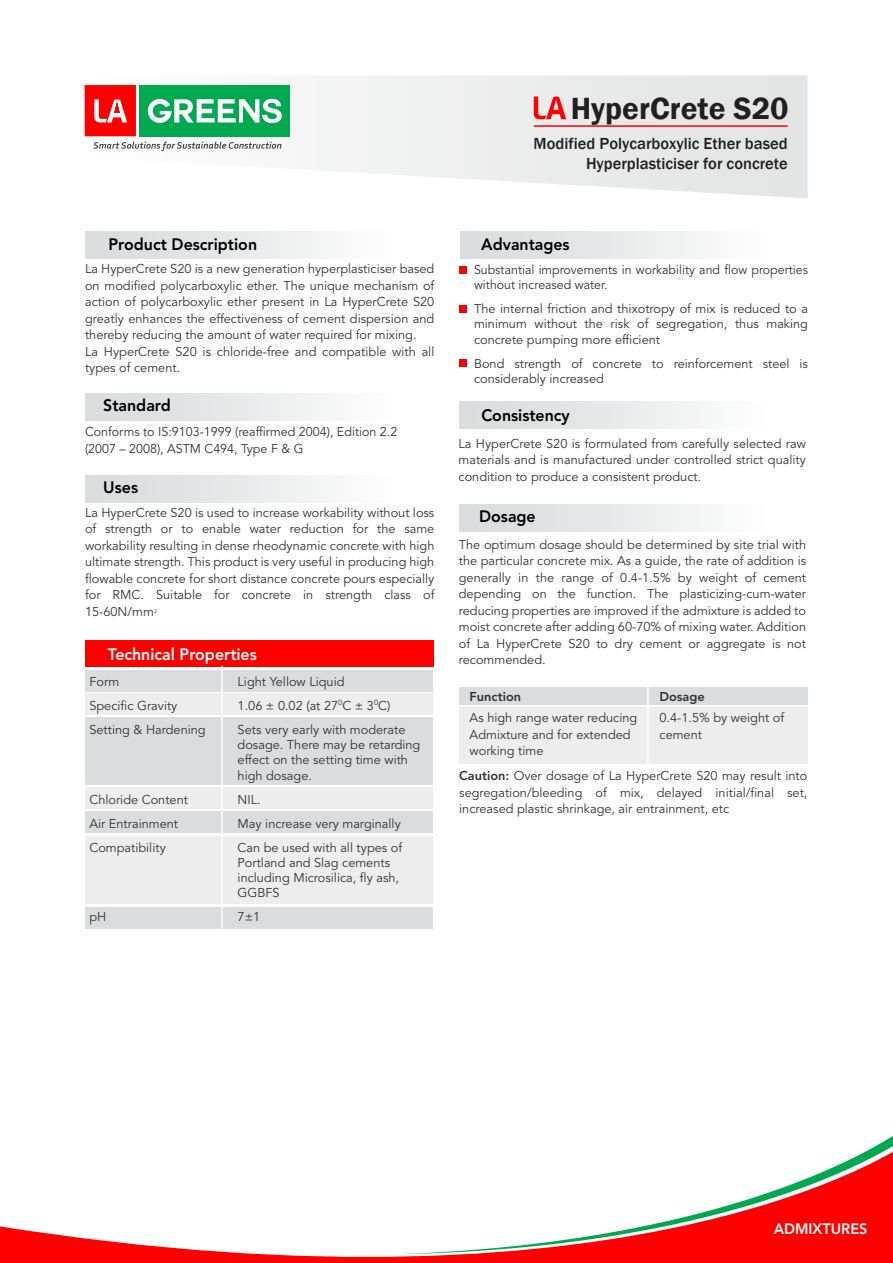
<style>
.page{position:relative;width:893px;height:1263px;background:#fff}
.page>*{position:absolute;margin:0;border:0;box-sizing:border-box;transform-origin:0 0}
.t1{font:600 31.5px "Franklin Gothic";color:#231f20}
.t2{font:500 16.5px/19.8px "Franklin Gothic";color:#231f20;text-align:right}
.t3{font:800 16.5px "Avenir LT Std";color:#000;scale:.96 1}
.t4{font:800 16.5px "Avenir LT Std";color:#fff;scale:.96 1}
.t5{font:800 15px "Avenir LT Std";color:#fff;scale:.96 1}
.t6{font:12.75px/16.5px "Avenir LT Std";color:#333}
.t7{font:800 12.75px "Avenir LT Std";color:#333}
.t8{font:5.25px "Avenir LT Std";color:#333}
.s1{font-weight:800}
</style>
<div class="page">
<svg style="left:0;top:1226px;width:893px;height:37px;fill:#f00"></svg>
<svg style="left:396px;top:1136px;width:497px;height:118px"></svg>
<svg style="left:85px;top:75px;width:723px;height:123px"></svg>
<hr style="left:534px;top:125px;width:254px;height:2px;background:#f00">
<svg style="left:534px;top:97px;width:32px;height:22px"></svg>
<svg style="left:85px;top:85px;width:51px;height:51px;background:#fe2121"></svg>
<div style="left:139px;top:85px;width:151px;height:51px;background:#00a84f"></div>
<svg style="left:148px;top:99px;width:134px;height:24px"></svg>
<svg style="left:93px;top:142px;width:188px;height:9px"></svg>
<div style="left:459px;top:402px;width:349px;height:27px;background:linear-gradient(to right,#d6d8da,#fff)"></div>
<div style="left:85px;top:475px;width:349px;height:27px;background:linear-gradient(to right,#d6d8da,#fff)"></div>
<div style="left:85px;top:393px;width:349px;height:27px;background:linear-gradient(to right,#d6d8da,#fff)"></div>
<div style="left:85px;top:232px;width:349px;height:27px;background:linear-gradient(to right,#d6d8da,#fff)"></div>
<div style="left:85px;top:640px;width:349px;height:27px;background:#f00"></div>
<div style="left:459px;top:687px;width:349px;height:17px;background:#dadcdd"></div>
<div style="left:459px;top:706px;width:349px;height:57px;background:#ededee"></div>
<hr style="left:647px;top:684px;width:2px;height:79px;background:#fff">
<div style="left:459px;top:504px;width:349px;height:27px;background:linear-gradient(to right,#d6d8da,#fff)"></div>
<div style="left:85px;top:788px;width:348px;height:21px;background:#ededee"></div>
<div style="left:85px;top:812px;width:348px;height:21px;background:#dadcdd"></div>
<div style="left:85px;top:670px;width:348px;height:21px;background:#dadcdd"></div>
<div style="left:85px;top:694px;width:348px;height:21px;background:#ededee"></div>
<div style="left:85px;top:717px;width:348px;height:68px;background:#dadcdd"></div>
<div style="left:85px;top:907px;width:348px;height:21px;background:#dadcdd"></div>
<div style="left:85px;top:836px;width:348px;height:68px;background:#ededee"></div>
<hr style="left:221px;top:666px;width:2px;height:262px;background:#fff">
<div style="left:460px;top:232px;width:349px;height:27px;background:linear-gradient(to right,#d6d8da,#fff)"></div>
<div style="left:459px;top:266px;width:8px;height:8px;background:#f00"></div>
<div style="left:459px;top:305px;width:8px;height:7px;background:#f00"></div>
<div style="left:459px;top:359px;width:8px;height:8px;background:#f00"></div>
<h1 class="t1" style="left:571px;top:89px;width:219px">HyperCrete S20</h1>
<p class="t2" style="left:534px;top:133px;width:256px">Modified Polycarboxylic Ether based<br>Hyperplasticiser for concrete</p>
<p class="t3" style="left:109px;top:234px;width:156px">Product Description</p>
<p class="t6" style="left:85px;top:261px;width:351px">La HyperCrete S20 is a new generation hyperplasticiser based on modified polycarboxylic ether. The unique mechanism of action of polycarboxylic ether present in La HyperCrete S20 greatly enhances the effectiveness of cement dispersion and thereby reducing the amount of water required for mixing.<br>La HyperCrete S20 is chloride-free and compatible with all types of cement.</p>
<p class="t3" style="left:103px;top:395px;width:72px">Standard</p>
<p class="t6" style="left:85px;top:424px;width:314px">Conforms to IS:9103-1999 (reaffirmed 2004), Edition 2.2 (2007 – 2008), ASTM C494, Type F &amp; G</p>
<p class="t3" style="left:103px;top:478px;width:38px">Uses</p>
<p class="t6" style="left:85px;top:504px;width:351px;text-align:justify">La HyperCrete S20 is used to increase workability without loss of strength or to enable water reduction for the same workability resulting in dense rheodynamic concrete with high ultimate strength. This product is very useful in producing high flowable concrete for short distance concrete pours especially for RMC. Suitable for concrete in strength class of 15-60N/mm</p>
<p class="t8" style="left:154px;top:608px;width:4px">2</p>
<p class="t4" style="left:108px;top:644px;width:157px">Technical Properties</p>
<p class="t6" style="left:89px;top:673px;width:31px">Form</p>
<p class="t6" style="left:238px;top:673px;width:108px">Light Yellow Liquid</p>
<p class="t6" style="left:89px;top:697px;width:90px">Specific Gravity</p>
<p class="t6" style="left:238px;top:697px;width:154px">1.06 ± 0.02 (at 27<sup>0</sup>C ± 3<sup>0</sup>C)</p>
<p class="t6" style="left:89px;top:721px;width:118px">Setting &amp; Hardening</p>
<p class="t6" style="left:238px;top:722px;width:184px;line-height:15.3px">Sets very early with moderate dosage. There may be retarding effect on the setting time with high dosage.</p>
<p class="t6" style="left:89px;top:791px;width:100px">Chloride Content</p>
<p class="t6" style="left:238px;top:791px;width:25px">NIL.</p>
<p class="t6" style="left:89px;top:815px;width:90px">Air Entrainment</p>
<p class="t6" style="left:238px;top:815px;width:165px">May increase very marginally</p>
<p class="t6" style="left:89px;top:839px;width:78px">Compatibility</p>
<p class="t6" style="left:238px;top:840px;width:166px;line-height:15.3px">Can be used with all types of<br>Portland and Slag cements including Microsilica, fly ash,<br>GGBFS</p>
<p class="t6" style="left:89px;top:909px;width:18px">pH</p>
<p class="t6" style="left:238px;top:909px;width:24px">7±1</p>
<p class="t3" style="left:481px;top:234px;width:94px">Advantages</p>
<p class="t6" style="left:474px;top:262px;width:336px;line-height:15.3px">Substantial improvements in workability and flow properties without increased water.</p>
<p class="t6" style="left:474px;top:301px;width:336px;line-height:15.3px;text-align:justify">The internal friction and thixotropy of mix is reduced to a minimum without the risk of segregation, thus making concrete pumping more efficient</p>
<p class="t6" style="left:474px;top:356px;width:336px;line-height:15.3px">Bond strength of concrete to reinforcement steel is considerably increased</p>
<p class="t3" style="left:481px;top:405px;width:94px">Consistency</p>
<p class="t6" style="left:459px;top:435px;width:349px;text-align:justify">La HyperCrete S20 is formulated from carefully selected raw materials and is manufactured under controlled strict quality condition to produce a consistent product.</p>
<p class="t3" style="left:479px;top:507px;width:60px">Dosage</p>
<p class="t6" style="left:459px;top:536px;width:349px;text-align:justify">The optimum dosage should be determined by site trial with the particular concrete mix. As a guide, the rate of addition is generally in the range of 0.4-1.5% by weight of cement depending on the function. The plasticizing-cum-water reducing properties are improved if the admixture is added to moist concrete after adding 60-70% of mixing water. Addition of La HyperCrete S20 to dry cement or aggregate is not recommended.</p>
<p class="t7" style="left:470px;top:689px;width:53px">Function</p>
<p class="t7" style="left:659px;top:689px;width:47px">Dosage</p>
<p class="t6" style="left:470px;top:710px;width:169px">As high range water reducing</p>
<p class="t6" style="left:659px;top:710px;width:126px">0.4-1.5% by weight of</p>
<p class="t6" style="left:470px;top:726px;width:163px">Admixture and for extended</p>
<p class="t6" style="left:659px;top:726px;width:44px">cement</p>
<p class="t6" style="left:459px;top:739px;width:350px;line-height:25px;text-indent:10px">working time<br><span class="s1">Caution:</span> Over dosage of La HyperCrete S20 may result into</p>
<p class="t6" style="left:459px;top:784px;width:350px">segregation/bleeding of mix, delayed initial/final set, increased plastic shrinkage, air entrainment, etc</p>
<p class="t5" style="left:774px;top:1219px;width:99px">ADMIXTURES</p>
</div>
